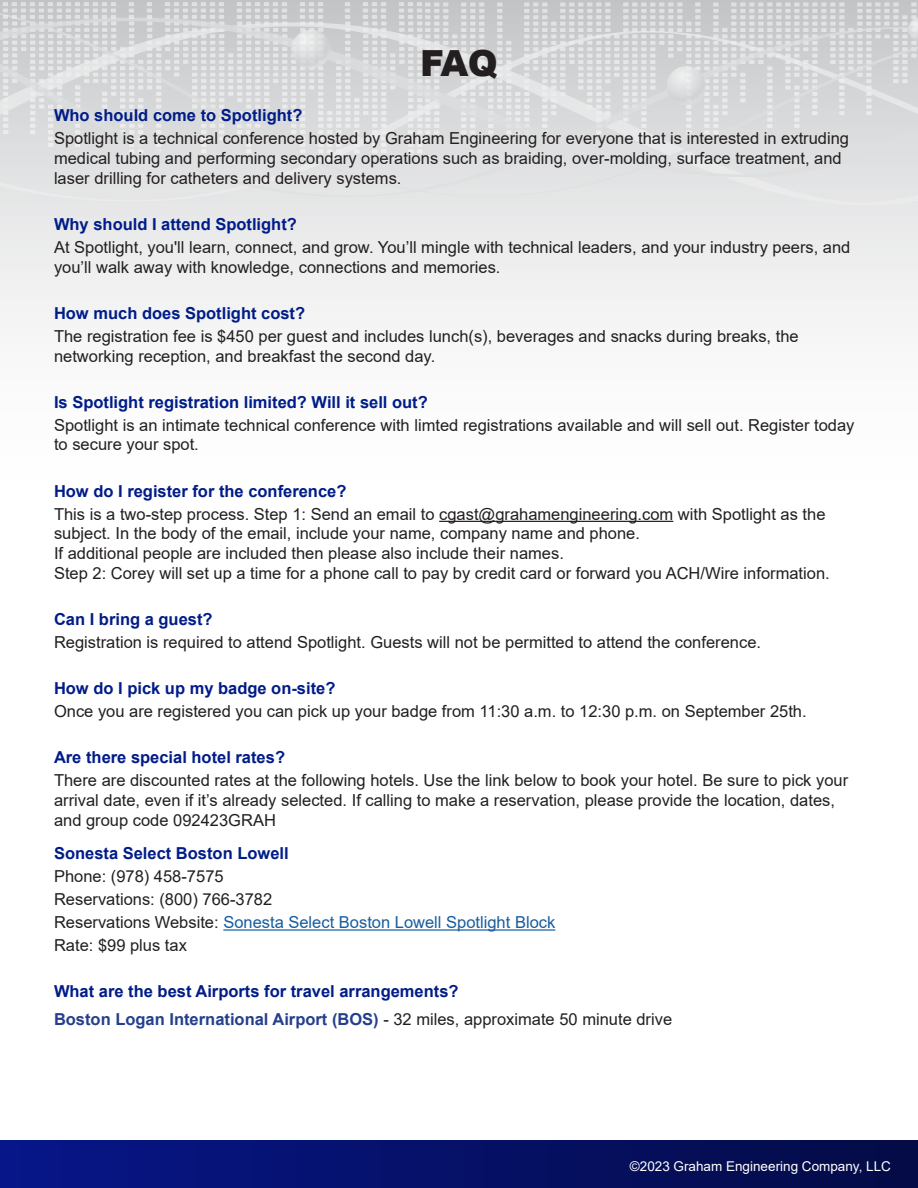
<style>
.page{position:relative;width:918px;height:1188px;background:#fff}
.page>*{position:absolute;margin:0;border:0;box-sizing:border-box;transform-origin:0 0}
.t1{font:900 36px "Arial";color:#231f20}
.bios{font:16.5px/19.8px "Arial";color:#231f20}
.bios-2{font:700 16.5px "Arial";color:#001c88}
.bios-3{font:700 16.5px "Arial";color:#253f8e}
.bios-4{font:16.5px "Arial";color:#175d9e}
.body_bold{font:13.5px "Arial";color:#fff}
.s1{color:#231f20}
.s2{font-weight:400;color:#231f20}
</style>
<div class="page">
<svg style="left:0;top:0;width:918px;height:522px"></svg>
<div style="left:0;top:7px;width:918px;height:198px;background:#e2e3e4"></div>
<svg style="left:3px;top:2px;width:915px;height:151px;background:#d7d8d9"></svg>
<div style="left:0;top:1141px;width:918px;height:47px;background:linear-gradient(to right,#071689,#040b46)"></div>
<hr style="left:439px;top:521px;width:234px;height:1px;background:#231f20">
<hr style="left:223px;top:929px;width:332px;height:2px;background:#175d9e">
<p class="t1" style="left:420px;top:37px;width:79px">FAQ</p>
<p class="bios-2" style="left:54px;top:104px;width:250px">Who should come to Spotlight?</p>
<p class="bios" style="left:54px;top:128px;width:797px">Spotlight is a technical conference hosted by Graham Engineering for everyone that is interested in extruding medical tubing and performing secondary operations such as braiding, over-molding, surface treatment, and laser drilling for catheters and delivery systems.</p>
<p class="bios-2" style="left:54px;top:212px;width:244px">Why should I attend Spotlight?</p>
<p class="bios" style="left:54px;top:237px;width:798px">At Spotlight, you'll learn, connect, and grow. You’ll mingle with technical leaders, and your industry peers, and you’ll walk away with knowledge, connections and memories.</p>
<p class="bios-2" style="left:54px;top:301px;width:253px">How much does Spotlight cost?</p>
<p class="bios" style="left:54px;top:326px;width:746px">The registration fee is $450 per guest and includes lunch(s), beverages and snacks during breaks, the networking reception, and breakfast the second day.</p>
<p class="bios-2" style="left:54px;top:390px;width:375px">Is Spotlight registration limited? Will it sell out?</p>
<p class="bios" style="left:54px;top:415px;width:802px">Spotlight is an intimate technical conference with limted registrations available and will sell out. Register today to secure your spot.</p>
<p class="bios-2" style="left:54px;top:479px;width:294px">How do I register for the conference?</p>
<p class="bios" style="left:54px;top:504px;width:777px">This is a two-step process. Step 1: Send an email to cgast@grahamengineering.com with Spotlight as the subject. In the body of the email, include your name, company name and phone.<br>If additional people are included then please also include their names.<br>Step 2: Corey will set up a time for a phone call to pay by credit card or forward you ACH/Wire information.</p>
<p class="bios-2" style="left:54px;top:608px;width:160px">Can I bring a guest?</p>
<p class="bios" style="left:54px;top:632px;width:709px">Registration is required to attend Spotlight. Guests will not be permitted to attend the conference.</p>
<p class="bios-2" style="left:54px;top:677px;width:283px">How do I pick up my badge on-site?</p>
<p class="bios" style="left:54px;top:701px;width:754px">Once you are registered you can pick up your badge from 11:30 a.m. to 12:30 p.m. on September 25th.</p>
<p class="bios-2" style="left:54px;top:746px;width:233px">Are there special hotel rates?</p>
<p class="bios" style="left:54px;top:771px;width:796px">There are discounted rates at the following hotels. Use the link below to book your hotel. Be sure to pick your arrival date, even if it’s already selected. If calling to make a reservation, please provide the location, dates, and group code 092423GRAH</p>
<p class="bios-2" style="left:54px;top:842px;width:236px">Sonesta Select Boston Lowell</p>
<p class="bios" style="left:54px;top:866px;width:171px">Phone: (978) 458-7575</p>
<p class="bios" style="left:54px;top:889px;width:220px">Reservations: (800) 766-3782</p>
<p class="bios-4" style="left:54px;top:911px;width:503px"><span class="s1">Reservations Website:</span> Sonesta Select Boston Lowell Spotlight Block</p>
<p class="bios" style="left:54px;top:936px;width:134px">Rate: $99 plus tax</p>
<p class="bios-2" style="left:54px;top:980px;width:406px">What are the best Airports for travel arrangements?</p>
<p class="bios-3" style="left:54px;top:1008px;width:620px">Boston Logan International Airport (BOS) <span class="s2">- 32 miles, approximate 50 minute drive</span></p>
<p class="body_bold" style="left:630px;top:1157px;width:263px">©2023 Graham Engineering Company, LLC</p>
</div>
